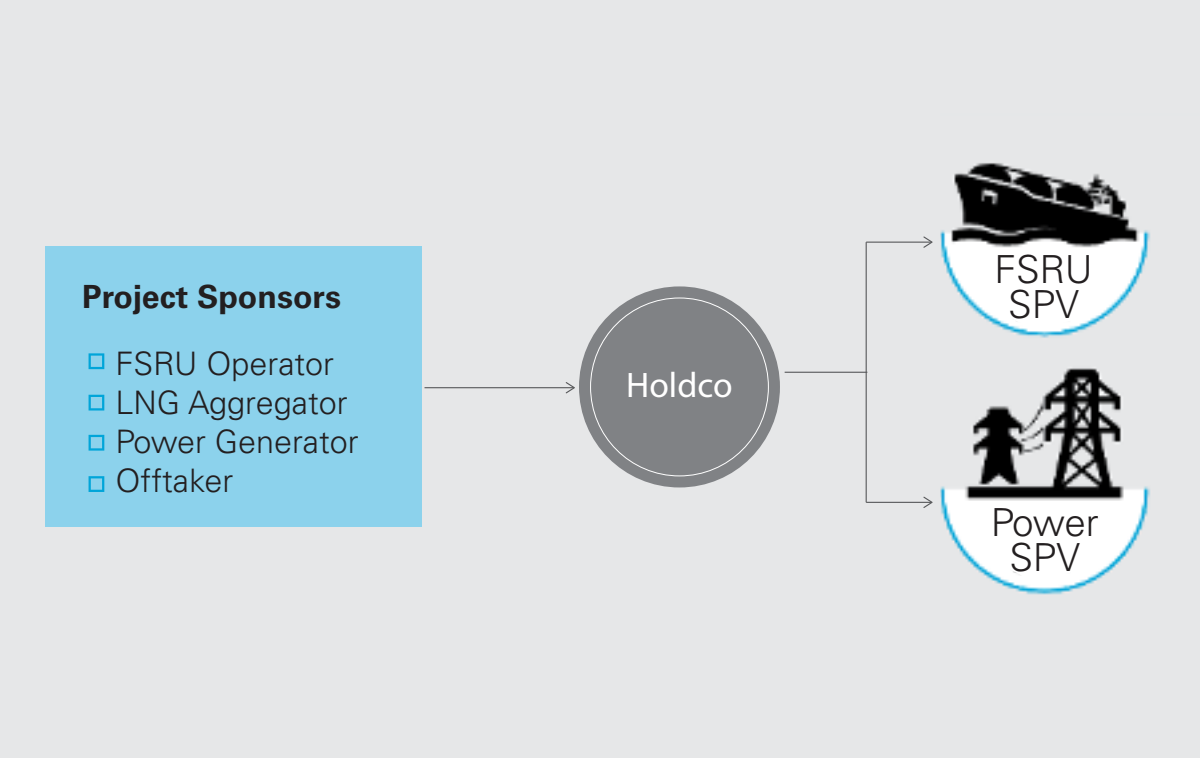
<style>
.page{position:relative;width:1200px;height:758px;background:#e6e7e8}
.page>*{position:absolute;margin:0;border:0;box-sizing:border-box;transform-origin:0 0}
.t1{font:300 38.7px/35px "Univers LT Pro 45";color:#231f20;text-align:center}
.t2{font:35.55px "Myriad Pro";color:#fff}
.t3{font:300 32.33px/38.8px "Univers LT Pro 45";color:#231f20}
.t4{font:700 32.03px "Univers LT Pro 65";color:#231f20}
</style>
<div class="page">
<img style="left:940px;top:163px;width:210px;height:432px">
<div style="left:579px;top:286px;width:201px;height:201px;background:#808285;border-radius:50%"></div>
<hr style="left:425px;top:387px;width:149px;height:1px;background:#58595b">
<svg style="left:566px;top:382px;width:9px;height:11px"></svg>
<hr style="left:866px;top:502px;width:65px;height:1px;background:#58595b">
<svg style="left:923px;top:496px;width:10px;height:12px"></svg>
<hr style="left:866px;top:241px;width:65px;height:2px;background:#58595b">
<svg style="left:923px;top:236px;width:10px;height:12px"></svg>
<hr style="left:866px;top:242px;width:1px;height:260px;background:#58595b">
<hr style="left:785px;top:372px;width:82px;height:1px;background:#58595b">
<div style="left:46px;top:247px;width:376px;height:280px;background:#8cd2ec"></div>
<svg style="left:89px;top:353px;width:15px;height:16px"></svg>
<svg style="left:89px;top:395px;width:15px;height:15px"></svg>
<svg style="left:89px;top:435px;width:15px;height:15px"></svg>
<svg style="left:89px;top:476px;width:15px;height:16px"></svg>
<div style="left:978px;top:249px;width:121px;height:79px;background:#fff"></div>
<div style="left:978px;top:501px;width:121px;height:78px;background:#fff"></div>
<p class="t4" style="left:82px;top:278px;width:260px">Project Sponsors</p>
<p class="t3" style="left:115px;top:344px;width:245px">FSRU Operator<br>LNG Aggregator<br>Power Generator<br>Offtaker</p>
<p class="t2" style="left:626px;top:363px;width:108px">Holdco</p>
<p class="t1" style="left:995px;top:252px;width:100px">FSRU<br>SPV</p>
<p class="t1" style="left:991px;top:504px;width:110px">Power<br>SPV</p>
</div>
